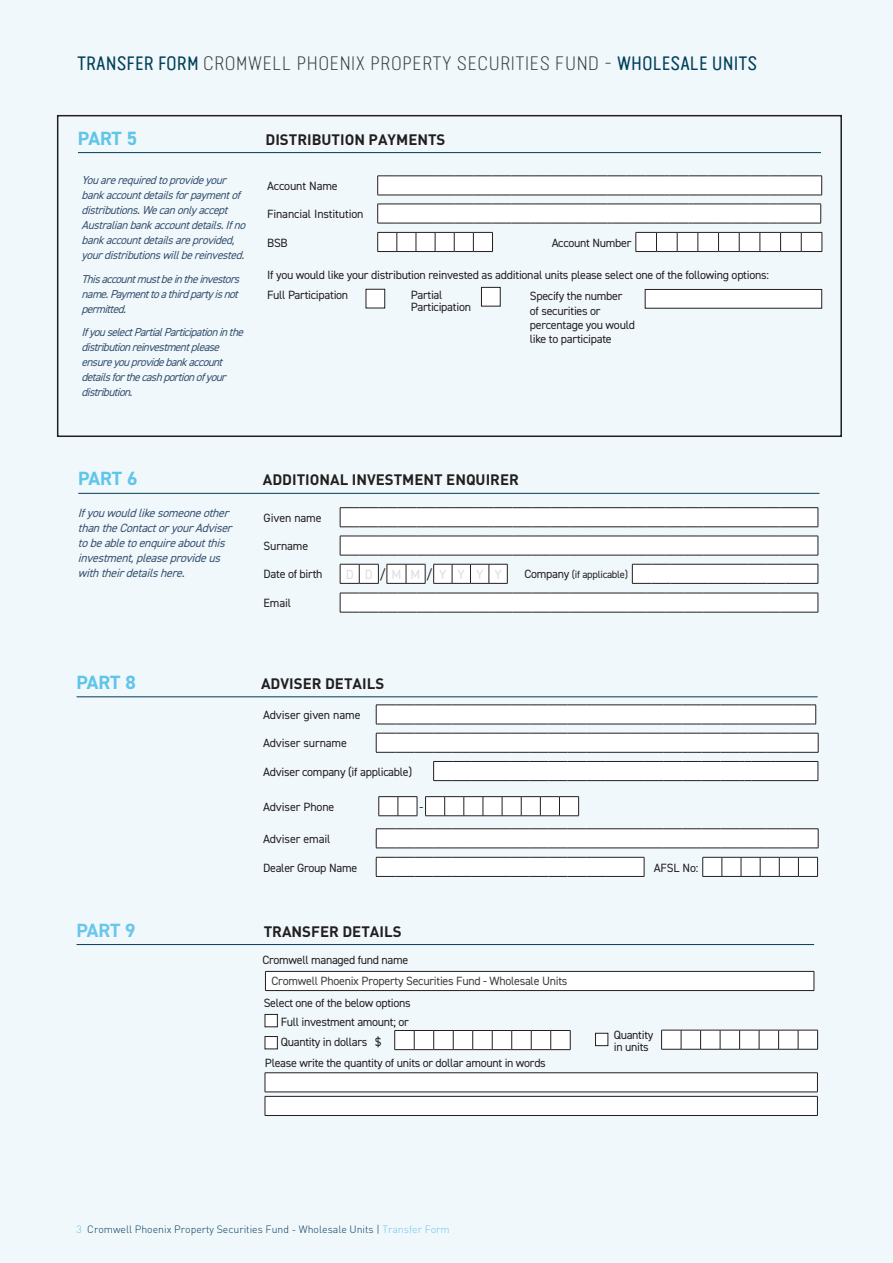
<style>
.page{position:relative;width:893px;height:1263px;background:#f0f8fc}
.page>*{position:absolute;margin:0;border:0;box-sizing:border-box;transform-origin:0 0}
.t1{font:300 19.5px "Van Condensed Light Pro";letter-spacing:.03em;color:#3e3e3f}
.t2{font:700 19.2px "DIN2014";letter-spacing:-.01em;color:#5fc5e9}
.t3{font:700 19.2px "DIN2014";color:#6bc6eb}
.t4{font:700 15px "DIN";color:#231f20}
.t5{font:13.2px "DIN2014";color:#dbdee4}
.t6{font:13.2px "DIN2014";color:#231f20}
.t7{font:12px/14.4px "DIN2014";letter-spacing:-.02em;color:#231f20}
.t8{font:italic 12px/15px "DIN2014";color:#385370}
.t9{font:12px "DIN2014";letter-spacing:-.02em;color:#3e3e3f}
.t10{font:italic 11.55px/15px "DIN2014";color:#385370}
.t11{font:300 10.5px "DIN";color:#023b59}
.t12{font:10.5px "DIN2014";letter-spacing:-.02em;color:#231f20}
.s1{font-family:"Van Condensed Pro";font-weight:400;color:#034159}
.s2{color:#dbdee4}
.s3{color:#231f20}
.s4{font-size:12px}
.s5{color:#5fc5e9}
.s6{color:#6bc6eb}
</style>
<div class="page">
<hr style="left:77px;top:696px;width:741px;height:1px;background:#023b59">
<svg style="left:376px;top:705px;width:440px;height:20px"></svg>
<svg style="left:376px;top:733px;width:443px;height:20px"></svg>
<svg style="left:433px;top:761px;width:386px;height:20px"></svg>
<svg style="left:376px;top:857px;width:442px;height:20px"></svg>
<svg style="left:340px;top:507px;width:479px;height:20px"></svg>
<svg style="left:340px;top:536px;width:479px;height:20px"></svg>
<svg style="left:340px;top:593px;width:479px;height:20px"></svg>
<svg style="left:340px;top:564px;width:479px;height:20px"></svg>
<svg style="left:376px;top:828px;width:443px;height:21px"></svg>
<hr style="left:78px;top:493px;width:741px;height:1px;background:#023b59">
<svg style="left:378px;top:796px;width:201px;height:20px"></svg>
<hr style="left:78px;top:152px;width:743px;height:1px;background:#023b59">
<div style="left:265px;top:1014px;width:12px;height:13px;background:#fff"></div>
<div style="left:265px;top:1014px;width:13px;height:13px;border:1px solid #231f20"></div>
<div style="left:265px;top:1036px;width:12px;height:13px;background:#fff"></div>
<div style="left:265px;top:1036px;width:13px;height:13px;border:1px solid #231f20"></div>
<div style="left:595px;top:1033px;width:13px;height:13px;background:#fff"></div>
<div style="left:595px;top:1033px;width:13px;height:13px;border:1px solid #231f20"></div>
<hr style="left:77px;top:944px;width:737px;height:1px;background:#023b59">
<div style="left:265px;top:971px;width:549px;height:19px;background:#fff"></div>
<hr style="left:265px;top:971px;width:549px;height:1px;background:#231f20">
<svg style="left:265px;top:971px;width:1px;height:19px"></svg>
<svg style="left:814px;top:971px;width:1px;height:19px"></svg>
<hr style="left:265px;top:990px;width:549px;height:1px;background:#231f20">
<div style="left:265px;top:1073px;width:552px;height:19px;background:#fff"></div>
<hr style="left:265px;top:1072px;width:553px;height:1px;background:#231f20">
<hr style="left:265px;top:1092px;width:553px;height:1px;background:#231f20">
<div style="left:265px;top:1096px;width:552px;height:19px;background:#fff"></div>
<hr style="left:265px;top:1096px;width:553px;height:1px;background:#231f20">
<svg style="left:265px;top:1073px;width:1px;height:42px"></svg>
<svg style="left:817px;top:1073px;width:1px;height:42px"></svg>
<hr style="left:265px;top:1115px;width:553px;height:1px;background:#231f20">
<svg style="left:661px;top:1030px;width:157px;height:20px"></svg>
<svg style="left:394px;top:1030px;width:177px;height:20px"></svg>
<div style="left:57px;top:115px;width:785px;height:322px;border:2px solid #231f20"></div>
<svg style="left:377px;top:176px;width:445px;height:20px"></svg>
<svg style="left:377px;top:204px;width:444px;height:20px"></svg>
<svg style="left:377px;top:232px;width:446px;height:20px"></svg>
<div style="left:366px;top:289px;width:19px;height:19px;background:#fff"></div>
<div style="left:366px;top:289px;width:19px;height:19px;border:1px solid #231f20"></div>
<div style="left:481px;top:287px;width:19px;height:19px;background:#fff"></div>
<div style="left:481px;top:287px;width:19px;height:19px;border:1px solid #231f20"></div>
<div style="left:645px;top:289px;width:177px;height:19px;background:#fff"></div>
<div style="left:645px;top:289px;width:177px;height:19px;border:1px solid #231f20"></div>
<p class="t1" style="left:77px;top:50px;width:682px"><span class="s1">TRANSFER FORM</span> CROMWELL PHOENIX PROPERTY SECURITIES FUND - <span class="s1">WHOLESALE UNITS</span></p>
<p class="t2" style="left:78px;top:125px;width:61px">PART 5</p>
<p class="t4" style="left:265px;top:129px;width:182px">DISTRIBUTION PAYMENTS</p>
<p class="t10" style="left:82px;top:173px;width:169px">Youarerequiredtoprovideyour bankaccountdetailsforpaymentof distributions.Wecanonlyaccept Australianbankaccountdetails.Ifno bankaccountdetailsareprovided, yourdistributionswillbereinvested.</p>
<p class="t10" style="left:82px;top:271px;width:163px;text-align:justify">Thisaccountmustbeintheinvestors name.Paymenttoathirdpartyisnot permitted.</p>
<p class="t10" style="left:82px;top:325px;width:167px">IfyouselectPartialParticipationinthe distributionreinvestmentplease ensureyouprovidebankaccount detailsforthecashportionofyour distribution.</p>
<p class="t7" style="left:267px;top:179px;width:72px">Account Name</p>
<p class="t7" style="left:267px;top:207px;width:98px">Financial Institution</p>
<p class="t7" style="left:267px;top:235px;width:22px">BSB</p>
<p class="t7" style="left:552px;top:235px;width:81px">Account Number</p>
<p class="t7" style="left:267px;top:267px;width:503px">If you would like your distribution reinvested as additional units please select one of the following options:</p>
<p class="t7" style="left:267px;top:287px;width:83px">Full Participation</p>
<p class="t7" style="left:530px;top:289px;width:107px">Specify the number<br>of securities or percentage you would like to participate</p>
<p class="t7" style="left:411px;top:287px;width:33px">Partial</p>
<p class="t7" style="left:411px;top:299px;width:62px">Participation</p>
<p class="t2" style="left:78px;top:466px;width:61px">PART 6</p>
<p class="t4" style="left:263px;top:470px;width:258px">ADDITIONAL INVESTMENT ENQUIRER</p>
<p class="t8" style="left:78px;top:505px;width:159px">Ifyouwouldlikesomeoneother thantheContactoryourAdviser tobeabletoenquireaboutthis investment,pleaseprovideus withtheirdetailshere.</p>
<p class="t7" style="left:264px;top:510px;width:60px">Given name</p>
<p class="t7" style="left:264px;top:539px;width:46px">Surname</p>
<p class="t7" style="left:264px;top:567px;width:60px">Date of birth</p>
<p class="t5" style="left:346px;top:566px;width:9px">D</p>
<p class="t5" style="left:365px;top:566px;width:9px">D</p>
<p class="t6" style="left:379px;top:566px;width:23px">/ <span class="s2">M</span></p>
<p class="t5" style="left:411px;top:566px;width:23px">M <span class="s3">/</span></p>
<p class="t5" style="left:439px;top:566px;width:9px">Y</p>
<p class="t5" style="left:458px;top:566px;width:9px">Y</p>
<p class="t5" style="left:476px;top:566px;width:9px">Y</p>
<p class="t5" style="left:494px;top:566px;width:9px">Y</p>
<p class="t12" style="left:524px;top:568px;width:105px"><span class="s4">Company</span> (if applicable)</p>
<p class="t7" style="left:264px;top:596px;width:29px">Email</p>
<p class="t2" style="left:77px;top:669px;width:61px">PART 8</p>
<p class="t4" style="left:261px;top:674px;width:125px">ADVISER DETAILS</p>
<p class="t7" style="left:263px;top:707px;width:99px">Adviser given name</p>
<p class="t7" style="left:263px;top:736px;width:85px">Adviser surname</p>
<p class="t7" style="left:263px;top:764px;width:151px">Adviser company (if applicable)</p>
<p class="t7" style="left:263px;top:799px;width:73px">Adviser Phone</p>
<p class="t7" style="left:419px;top:799px;width:5px">-</p>
<p class="t7" style="left:263px;top:831px;width:69px">Adviser email</p>
<p class="t7" style="left:263px;top:860px;width:96px">Dealer Group Name</p>
<p class="t7" style="left:654px;top:860px;width:46px">AFSL No:</p>
<p class="t3" style="left:77px;top:917px;width:61px">PART 9</p>
<p class="t4" style="left:264px;top:921px;width:139px">TRANSFER DETAILS</p>
<p class="t7" style="left:263px;top:952px;width:147px">Cromwell managed fund name</p>
<p class="t7" style="left:264px;top:995px;width:149px">Select one of the below options</p>
<p class="t7" style="left:281px;top:1014px;width:129px">Full investment amount; or</p>
<p class="t7" style="left:281px;top:1035px;width:102px">Quantity in dollars $</p>
<p class="t7" style="left:265px;top:1055px;width:282px">Please write the quantity of units or dollar amount in words</p>
<p class="t9" style="left:272px;top:973px;width:297px">Cromwell Phoenix Property Securities Fund - Wholesale Units</p>
<p class="t7" style="left:614px;top:1028px;width:41px;line-height:12px">Quantity in units</p>
<p class="t11" style="left:77px;top:1223px;width:375px"><span class="s5">3</span> Cromwell Phoenix Property Securities Fund - Wholesale Units | <span class="s6">Transfer Form</span></p>
</div>
